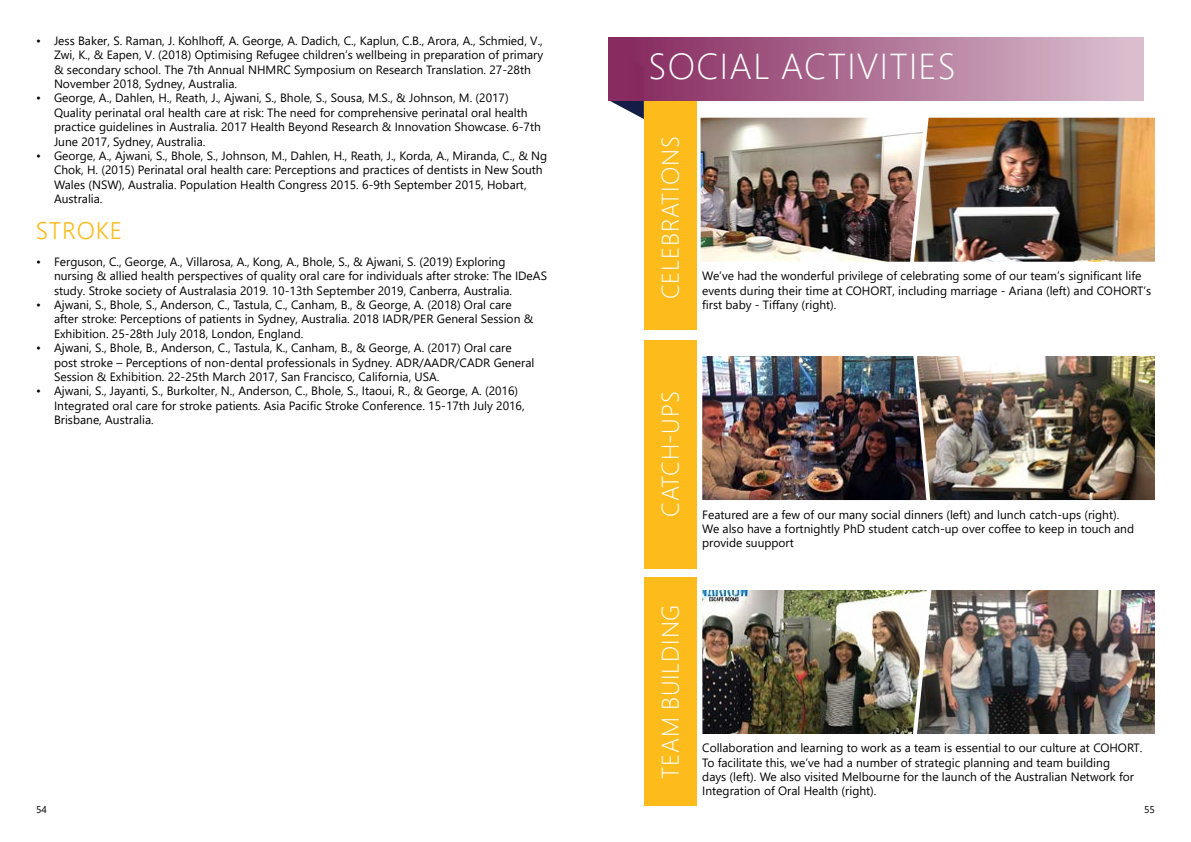
<style>
.page{position:relative;width:1191px;height:842px;background:#fff}
.page>*{position:absolute;margin:0;border:0;box-sizing:border-box;transform-origin:0 0}
.t1{font:300 36px "Segoe UI";letter-spacing:.035em;color:#fff}
.t2{font:300 24px "Segoe UI";letter-spacing:.035em;color:#fff}
.t3{font:300 24px "Segoe UI";letter-spacing:.035em;color:#febc1c}
.t4{font:12px/14.4px "Segoe UI";color:#000}
.t5{font:10px "Segoe UI";color:#000}
</style>
<div class="page">
<svg style="left:610px;top:101px;width:34px;height:18px"></svg>
<div style="left:608px;top:38px;width:535px;height:63px;background:linear-gradient(to right,#83255b,#dcc2d1)"></div>
<div style="left:644px;top:102px;width:53px;height:228px;background:#febc1c"></div>
<img style="left:923px;top:118px;width:232px;height:144px">
<img style="left:700px;top:118px;width:223px;height:144px">
<div style="left:644px;top:340px;width:52px;height:228px;background:#febc1c"></div>
<img style="left:702px;top:356px;width:215px;height:144px">
<img style="left:917px;top:356px;width:238px;height:144px">
<div style="left:644px;top:578px;width:53px;height:228px;background:#febc1c"></div>
<img style="left:702px;top:590px;width:215px;height:144px">
<img style="left:917px;top:590px;width:238px;height:144px">
<p class="t4" style="left:54px;top:32px;width:490px;text-indent:-18px">• Jess Baker, S. Raman, J. Kohlhoff, A. George, A. Dadich, C., Kaplun, C.B., Arora, A., Schmied, V., Zwi, K., &amp; Eapen, V. (2018) Optimising Refugee children’s wellbeing in preparation of primary &amp; secondary school. The 7th Annual NHMRC Symposium on Research Translation. 27-28th November 2018, Sydney, Australia.</p>
<p class="t4" style="left:54px;top:90px;width:488px;text-indent:-18px">• George, A., Dahlen, H., Reath, J., Ajwani, S., Bhole, S., Sousa, M.S., &amp; Johnson, M. (2017)<br>Quality perinatal oral health care at risk: The need for comprehensive perinatal oral health practice guidelines in Australia. 2017 Health Beyond Research &amp; Innovation Showcase. 6-7th June 2017, Sydney, Australia.</p>
<p class="t4" style="left:54px;top:147px;width:495px;text-indent:-18px">• George, A., Ajwani, S., Bhole, S., Johnson, M., Dahlen, H., Reath, J., Korda, A., Miranda, C., &amp; Ng Chok, H. (2015) Perinatal oral health care: Perceptions and practices of dentists in New South Wales (NSW), Australia. Population Health Congress 2015. 6-9th September 2015, Hobart, Australia.</p>
<h2 class="t3" style="left:36px;top:208px;width:88px">STROKE</h2>
<p class="t4" style="left:54px;top:253px;width:494px;text-indent:-18px">• Ferguson, C., George, A., Villarosa, A., Kong, A., Bhole, S., &amp; Ajwani, S. (2019) Exploring nursing &amp; allied health perspectives of quality oral care for individuals after stroke: The IDeAS study. Stroke society of Australasia 2019. 10-13th September 2019, Canberra, Australia.</p>
<p class="t4" style="left:54px;top:296px;width:481px;text-indent:-18px">• Ajwani, S., Bhole, S., Anderson, C., Tastula, C., Canham, B., &amp; George, A. (2018) Oral care after stroke: Perceptions of patients in Sydney, Australia. 2018 IADR/PER General Session &amp;<br>Exhibition. 25-28th July 2018, London, England.</p>
<p class="t4" style="left:54px;top:340px;width:482px;text-indent:-18px">• Ajwani, S., Bhole, B., Anderson, C., Tastula, K., Canham, B., &amp; George, A. (2017) Oral care post stroke – Perceptions of non-dental professionals in Sydney. ADR/AADR/CADR General<br>Session &amp; Exhibition. 22-25th March 2017, San Francisco, California, USA.</p>
<p class="t4" style="left:54px;top:383px;width:472px;text-indent:-18px">• Ajwani, S., Jayanti, S., Burkolter, N., Anderson, C., Bhole, S., Itaoui, R., &amp; George, A. (2016)<br>Integrated oral care for stroke patients. Asia Pacific Stroke Conference. 15-17th July 2016,<br>Brisbane, Australia.</p>
<h1 class="t1" style="left:648px;top:33px;width:309px">SOCIAL ACTIVITIES</h1>
<h2 class="t2" style="left:647px;top:299px;width:164px;rotate:-90deg">CELEBRATIONS</h2>
<p class="t4" style="left:702px;top:268px;width:450px">We’ve had the wonderful privilege of celebrating some of our team’s significant life events during their time at COHORT, including marriage - Ariana (left) and COHORT’s first baby - Tiffany (right).</p>
<h2 class="t2" style="left:647px;top:517px;width:127px;rotate:-90deg">CATCH-UPS</h2>
<h2 class="t2" style="left:647px;top:779px;width:176px;rotate:-90deg">TEAM BUILDING</h2>
<p class="t4" style="left:702px;top:506px;width:433px">Featured are a few of our many social dinners (left) and lunch catch-ups (right).<br>We also have a fortnightly PhD student catch-up over coffee to keep in touch and provide suupport</p>
<p class="t4" style="left:702px;top:740px;width:442px">Collaboration and learning to work as a team is essential to our culture at COHORT.<br>To facilitate this, we’ve had a number of strategic planning and team building<br>days (left). We also visited Melbourne for the launch of the Australian Network for Integration of Oral Health (right).</p>
<p class="t5" style="left:36px;top:800px;width:12px">54</p>
<p class="t5" style="left:1144px;top:800px;width:12px">55</p>
</div>
